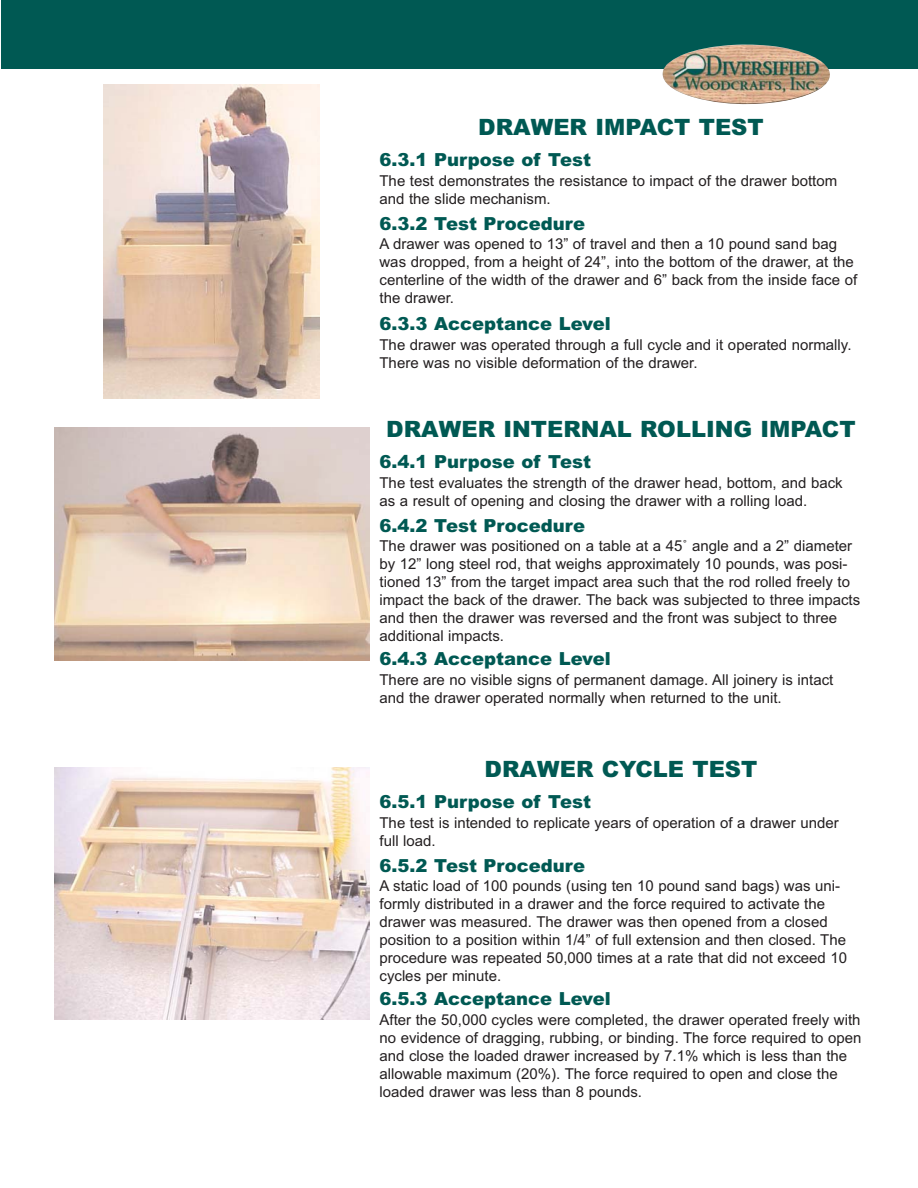
<style>
.page{position:relative;width:918px;height:1188px;background:#fff}
.page>*{position:absolute;margin:0;border:0;box-sizing:border-box;transform-origin:0 0}
.t1{font:900 22.5px "Arial";color:#005953}
.t2{font:900 18px "Arial";color:#005953}
.t3{font:15px/18px "Arial MS";color:#231f20}
</style>
<div class="page">
<div style="left:2px;top:0;width:916px;height:69px;background:#005953"></div>
<img style="left:662px;top:44px;width:168px;height:61px">
<img style="left:103px;top:84px;width:217px;height:314px">
<img style="left:54px;top:427px;width:315px;height:234px">
<img style="left:54px;top:767px;width:315px;height:253px">
<h1 class="t1" style="left:478px;top:119px;width:287px">DRAWER IMPACT TEST</h1>
<p class="t2" style="left:380px;top:153px;width:213px">6.3.1 Purpose of Test</p>
<p class="t3" style="left:380px;top:173px;width:459px">The test demonstrates the resistance to impact of the drawer bottom and the slide mechanism.</p>
<p class="t2" style="left:380px;top:217px;width:207px">6.3.2 Test Procedure</p>
<p class="t3" style="left:380px;top:237px;width:479px">A drawer was opened to 13” of travel and then a 10 pound sand bag was dropped, from a height of 24”, into the bottom of the drawer, at the centerline of the width of the drawer and 6” back from the inside face of the drawer.</p>
<p class="t2" style="left:380px;top:317px;width:233px">6.3.3 Acceptance Level</p>
<p class="t3" style="left:380px;top:337px;width:474px">The drawer was operated through a full cycle and it operated normally.<br>There was no visible deformation of the drawer.</p>
<h1 class="t1" style="left:386px;top:421px;width:471px">DRAWER INTERNAL ROLLING IMPACT</h1>
<p class="t2" style="left:380px;top:455px;width:213px">6.4.1 Purpose of Test</p>
<p class="t3" style="left:380px;top:475px;width:465px">The test evaluates the strength of the drawer head, bottom, and back as a result of opening and closing the drawer with a rolling load.</p>
<p class="t2" style="left:380px;top:519px;width:207px">6.4.2 Test Procedure</p>
<p class="t3" style="left:380px;top:539px;width:482px">The drawer was positioned on a table at a 45˚ angle and a 2” diameter by 12” long steel rod, that weighs approximately 10 pounds, was posi&shy;tioned 13” from the target impact area such that the rod rolled freely to impact the back of the drawer. The back was subjected to three impacts and then the drawer was reversed and the front was subject to three additional impacts.</p>
<p class="t2" style="left:380px;top:652px;width:233px">6.4.3 Acceptance Level</p>
<p class="t3" style="left:380px;top:672px;width:455px">There are no visible signs of permanent damage. All joinery is intact and the drawer operated normally when returned to the unit.</p>
<h1 class="t1" style="left:485px;top:761px;width:274px">DRAWER CYCLE TEST</h1>
<p class="t2" style="left:380px;top:795px;width:213px">6.5.1 Purpose of Test</p>
<p class="t3" style="left:380px;top:815px;width:461px">The test is intended to replicate years of operation of a drawer under full load.</p>
<p class="t2" style="left:380px;top:859px;width:207px">6.5.2 Test Procedure</p>
<p class="t3" style="left:380px;top:879px;width:469px">A static load of 100 pounds (using ten 10 pound sand bags) was uni&shy;formly distributed in a drawer and the force required to activate the drawer was measured. The drawer was then opened from a closed position to a position within 1/4” of full extension and then closed. The procedure was repeated 50,000 times at a rate that did not exceed 10 cycles per minute.</p>
<p class="t2" style="left:380px;top:992px;width:233px">6.5.3 Acceptance Level</p>
<p class="t3" style="left:380px;top:1012px;width:484px">After the 50,000 cycles were completed, the drawer operated freely with no evidence of dragging, rubbing, or binding. The force required to open and close the loaded drawer increased by 7.1% which is less than the allowable maximum (20%). The force required to open and close the loaded drawer was less than 8 pounds.</p>
</div>
